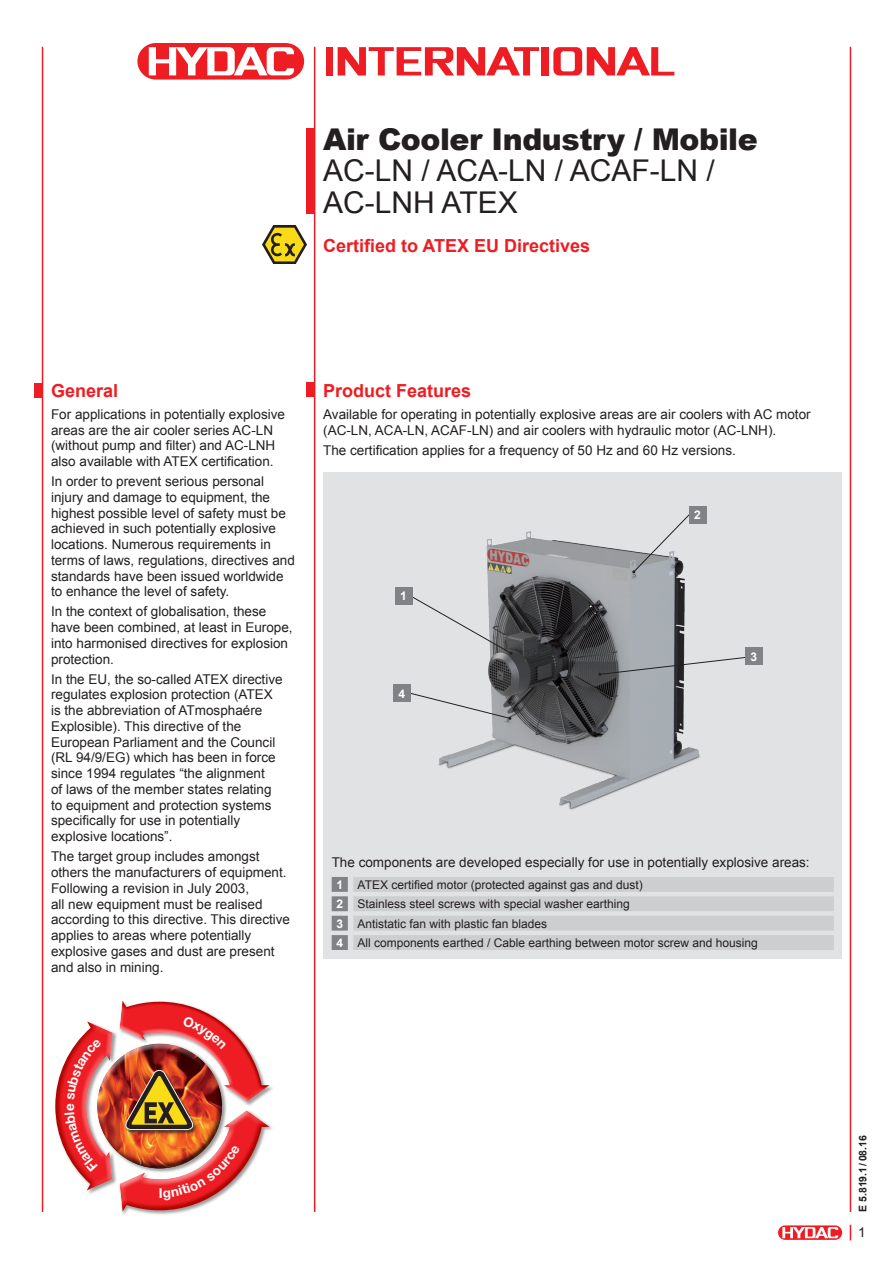
<style>
.page{position:relative;width:893px;height:1263px;background:#fff}
.page>*{position:absolute;margin:0;border:0;box-sizing:border-box;transform-origin:0 0}
.t1{font:30px/31.5px "Arial";color:#231f20}
.t2{font:900 30px "Arial";letter-spacing:-.015em;color:#231f20}
.t3{font:700 18px "Arial";color:#ee1d23}
.t4{font:13.5px/15.8px "Arial";color:#231f20}
.t5{font:12px/19.4px "Arial";color:#231f20}
.t6{font:700 12px "Arial";color:#fff}
.t7{font:700 10.5px "Arial";color:#231f20}
.s1{font-weight:700;color:#fff}
</style>
<div class="page">
<div style="left:777px;top:1225px;width:66px;height:15px;border:1px solid #fff;border-radius:7px"></div>
<svg style="left:778px;top:1225px;width:64px;height:15px"></svg>
<svg style="left:782px;top:1227px;width:56px;height:11px"></svg>
<hr style="left:42px;top:47px;width:1px;height:1165px;background:#ee1d23">
<hr style="left:850px;top:47px;width:1px;height:1165px;background:#ee1d23">
<svg style="left:850px;top:1225px;width:1px;height:15px"></svg>
<div style="left:323px;top:472px;width:519px;height:487px;background:#e1e2e4"></div>
<hr style="left:314px;top:47px;width:1px;height:1165px;background:#ee1d23">
<div style="left:306px;top:128px;width:9px;height:85px;background:#ee1d23"></div>
<div style="left:136px;top:42px;width:169px;height:39px;border:3px solid #fff;border-radius:18px"></div>
<div style="left:137px;top:43px;width:167px;height:37px;background:#ee1d23;border-radius:18px"></div>
<svg style="left:149px;top:47px;width:145px;height:28px"></svg>
<div style="left:326px;top:47px;width:7px;height:29px;background:#ee1d23"></div>
<div style="left:541px;top:47px;width:8px;height:29px;background:#ee1d23"></div>
<svg style="left:553px;top:47px;width:121px;height:29px"></svg>
<svg style="left:338px;top:47px;width:201px;height:29px"></svg>
<div style="left:306px;top:382px;width:9px;height:15px;background:#ee1d23"></div>
<svg style="left:332px;top:877px;width:502px;height:73px"></svg>
<div style="left:34px;top:383px;width:9px;height:15px;background:#ee1d23"></div>
<div style="left:119px;top:1110px;width:155px;height:107px;background:#231f20;opacity:.45"></div>
<div style="left:54px;top:1021px;width:64px;height:175px;background:#231f20;opacity:.45"></div>
<div style="left:99px;top:1063px;width:123px;height:108px;background:#231f20;opacity:.75"></div>
<img style="left:262px;top:225px;width:44px;height:38px">
<img style="left:412px;top:509px;width:295px;height:301px">
<svg style="left:410px;top:692px;width:101px;height:28px"></svg>
<div style="left:393px;top:685px;width:17px;height:17px;background:#808285"></div>
<svg style="left:632px;top:512px;width:59px;height:61px"></svg>
<div style="left:689px;top:506px;width:17px;height:17px;background:#808285"></div>
<svg style="left:598px;top:656px;width:147px;height:20px"></svg>
<div style="left:745px;top:648px;width:17px;height:17px;background:#808285"></div>
<svg style="left:408px;top:594px;width:105px;height:61px"></svg>
<div style="left:395px;top:587px;width:17px;height:17px;background:#808285"></div>
<img style="left:120px;top:1000px;width:150px;height:212px">
<svg style="left:55px;top:1021px;width:58px;height:170px"></svg>
<h1 class="t2" style="left:323px;top:117px;width:436px">Air Cooler Industry / Mobile</h1>
<h1 class="t1" style="left:323px;top:155px;width:393px">AC-LN / ACA-LN / ACAF-LN /<br>AC-LNH ATEX</h1>
<h2 class="t3" style="left:323px;top:234px;width:269px">Certified to ATEX EU Directives</h2>
<h2 class="t3" style="left:51px;top:378px;width:69px">General</h2>
<p class="t4" style="left:51px;top:406px;width:236px">For applications in potentially explosive areas are the air cooler series AC-LN (without pump and filter) and AC-LNH also available with ATEX certification.</p>
<p class="t4" style="left:51px;top:474px;width:245px">In order to prevent serious personal injury and damage to equipment, the highest possible level of safety must be achieved in such potentially explosive locations. Numerous requirements in terms of laws, regulations, directives and standards have been issued worldwide to enhance the level of safety.</p>
<p class="t4" style="left:51px;top:604px;width:243px">In the context of globalisation, these have been combined, at least in Europe, into harmonised directives for explosion protection.</p>
<p class="t4" style="left:51px;top:671px;width:233px">In the EU, the so-called ATEX directive regulates explosion protection (ATEX is the abbreviation of ATmosphaére Explosible). This directive of the European Parliament and the Council (RL 94/9/EG) which has been in force since 1994 regulates “the alignment<br>of laws of the member states relating to equipment and protection systems specifically for use in potentially explosive locations”.</p>
<p class="t4" style="left:51px;top:849px;width:241px">The target group includes amongst others the manufacturers of equipment.<br>Following a revision in July 2003,<br>all new equipment must be realised according to this directive. This directive applies to areas where potentially explosive gases and dust are present and also in mining.</p>
<h2 class="t3" style="left:323px;top:378px;width:150px">Product Features</h2>
<p class="t4" style="left:323px;top:406px;width:489px">Available for operating in potentially explosive areas are air coolers with AC motor (AC-LN, ACA-LN, ACAF-LN) and air coolers with hydraulic motor (AC-LNH).</p>
<p class="t4" style="left:323px;top:442px;width:414px">The certification applies for a frequency of 50 Hz and 60 Hz versions.</p>
<p class="t6" style="left:400px;top:588px;width:8px">1</p>
<p class="t6" style="left:398px;top:685px;width:8px">4</p>
<p class="t6" style="left:694px;top:507px;width:8px">2</p>
<p class="t6" style="left:750px;top:649px;width:8px">3</p>
<p class="t4" style="left:332px;top:854px;width:479px">The components are developed especially for use in potentially explosive areas:</p>
<p class="t5" style="left:336px;top:875px;width:423px"><span class="s1">1</span> ATEX certified motor (protected against gas and dust)<br><span class="s1">2</span> Stainless steel screws with special washer earthing<br><span class="s1">3</span> Antistatic fan with plastic fan blades<br><span class="s1">4</span> All components earthed / Cable earthing between motor screw and housing</p>
<p class="t7" style="left:856px;top:1212px;width:78px;rotate:-90deg">E 5.819.1/08.16</p>
<p class="t4" style="left:858px;top:1224px;width:9px">1</p>
</div>
